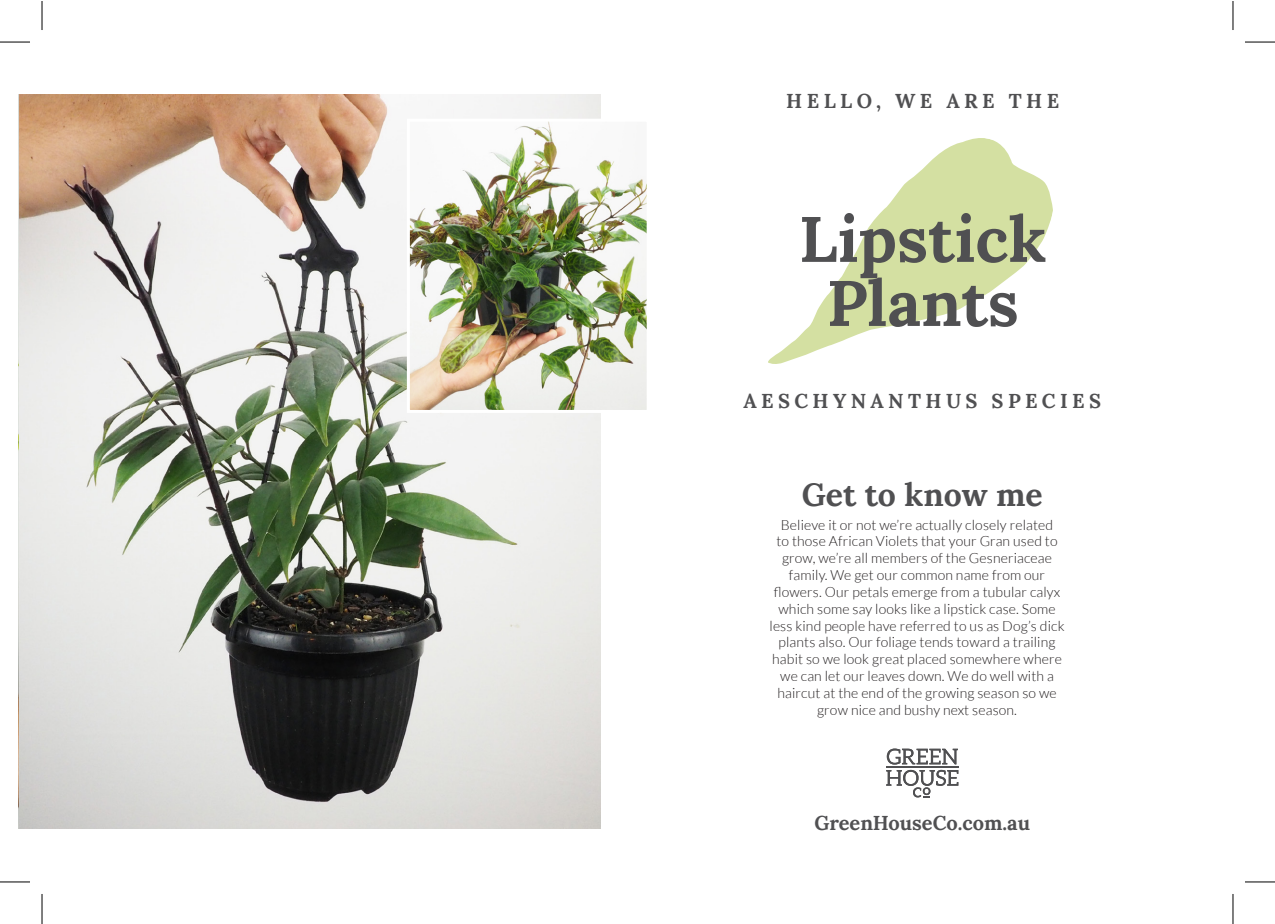
<style>
.page{position:relative;width:1275px;height:924px;background:#fff}
.page>*{position:absolute;margin:0;border:0;box-sizing:border-box;transform-origin:0 0}
.t1{font:700 64px/64px "Lora";color:#505052;text-align:center}
.t2{font:700 32px "Lora";color:#505052}
.t3{font:700 20px "Lora";letter-spacing:.22em;color:#505052}
.t4{font:700 20px "Lora";color:#505052}
.t5{font:300 14px/16.8px "Lato";letter-spacing:.01em;color:#231f20;text-align:center}
</style>
<div class="page">
<svg style="left:768px;top:138px;width:285px;height:226px"></svg>
<svg style="left:886px;top:748px;width:72px;height:49px"></svg>
<img style="left:19px;top:94px;width:581px;height:734px">
<img style="left:411px;top:123px;width:234px;height:286px">
<div style="left:407px;top:119px;width:242px;height:294px;border:3px solid #fff"></div>
<hr style="left:0;top:42px;width:30px;height:1px;background:#000">
<svg style="left:1245px;top:42px;width:29px;height:1px"></svg>
<hr style="left:0;top:881px;width:30px;height:1px;background:#000">
<svg style="left:1245px;top:881px;width:29px;height:1px"></svg>
<svg style="left:42px;top:1px;width:1px;height:29px"></svg>
<hr style="left:42px;top:893px;width:1px;height:30px;background:#000">
<svg style="left:1232px;top:1px;width:1px;height:29px"></svg>
<hr style="left:1232px;top:893px;width:1px;height:30px;background:#000">
<h3 class="t3" style="left:786px;top:88px;width:274px">HELLO, WE ARE THE</h3>
<h1 class="t1" style="left:799px;top:206px;width:249px">Lipstick<br>Plants</h1>
<h3 class="t3" style="left:743px;top:388px;width:359px">AESCHYNANTHUS SPECIES</h3>
<h2 class="t2" style="left:801px;top:474px;width:243px">Get to know me</h2>
<p class="t5" style="left:769px;top:515px;width:296px">Believe it or not we’re actually closely related<br>to those African Violets that your Gran used to grow, we’re all members of the Gesneriaceae family. We get our common name from our flowers. Our petals emerge from a tubular calyx which some say looks like a lipstick case. Some less kind people have referred to us as Dog’s dick plants also. Our foliage tends toward a trailing habit so we look great placed somewhere where we can let our leaves down. We do well with a haircut at the end of the growing season so we grow nice and bushy next season.</p>
<h3 class="t4" style="left:814px;top:809px;width:217px">GreenHouseCo.com.au</h3>
</div>
